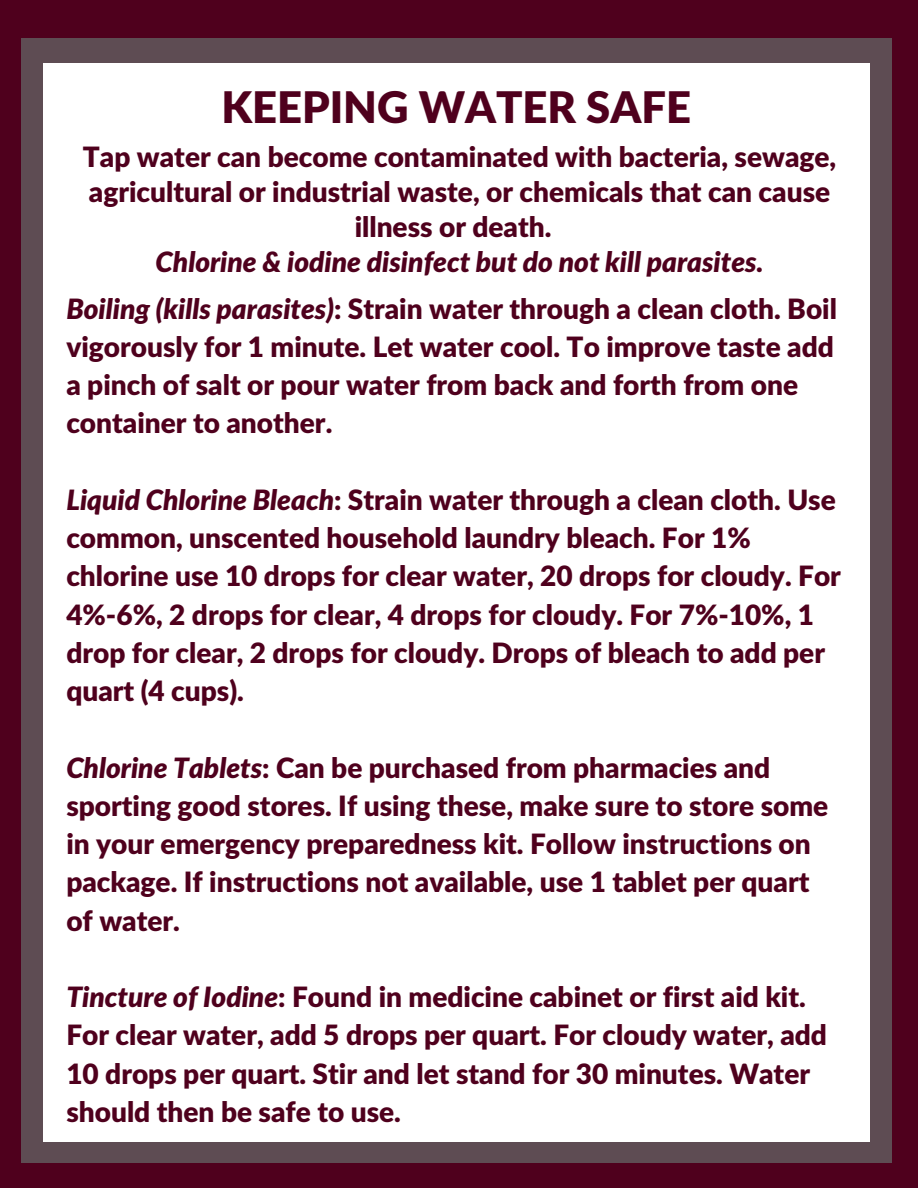
<style>
.page{position:relative;width:918px;height:1188px;background:#4f001d}
.page>*{position:absolute;margin:0;border:0;box-sizing:border-box;transform-origin:0 0}
.t1{font:900 43.65px "Lato";color:#4f001d}
.t2{font:900 28.05px/38.2px "Lato";color:#4f001d}
.t3{font:italic 900 28.05px/46.5px "Lato";color:#4f001d;text-align:center}
.s1{font-style:normal}
.s2{font-style:italic}
</style>
<div class="page">
<div style="left:21px;top:38px;width:871px;height:1125px;background:#5e4c53"></div>
<div style="left:43px;top:63px;width:827px;height:1079px;background:#fff"></div>
<h1 class="t1" style="left:221px;top:80px;width:471px">KEEPING WATER SAFE</h1>
<p class="t2" style="left:83px;top:139px;width:755px;line-height:34.8px;text-align:center">Tap water can become contaminated with bacteria, sewage, agricultural or industrial waste, or chemicals that can cause illness or death.</p>
<p class="t3" style="left:66px;top:238px;width:772px">Chlorine &amp; iodine disinfect but do not kill parasites.<br>Boiling (kills parasites)<span class="s1">: Strain water through a clean cloth. Boil</span></p>
<p class="t2" style="left:66px;top:327px;width:769px">vigorously for 1 minute. Let water cool. To improve taste add a pinch of salt or pour water from back and forth from one container to another.</p>
<p class="t2" style="left:66px;top:480px;width:776px"><span class="s2">Liquid Chlorine Bleach</span>: Strain water through a clean cloth. Use common, unscented household laundry bleach. For 1% chlorine use 10 drops for clear water, 20 drops for cloudy. For 4%-6%, 2 drops for clear, 4 drops for cloudy. For 7%-10%, 1 drop for clear, 2 drops for cloudy. Drops of bleach to add per quart (4 cups).</p>
<p class="t2" style="left:66px;top:748px;width:763px"><span class="s2">Chlorine Tablets</span>: Can be purchased from pharmacies and sporting good stores. If using these, make sure to store some in your emergency preparedness kit. Follow instructions on package. If instructions not available, use 1 tablet per quart of water.</p>
<p class="t2" style="left:66px;top:977px;width:762px"><span class="s2">Tincture of Iodine</span>: Found in medicine cabinet or first aid kit.<br>For clear water, add 5 drops per quart. For cloudy water, add 10 drops per quart. Stir and let stand for 30 minutes. Water should then be safe to use.</p>
</div>
